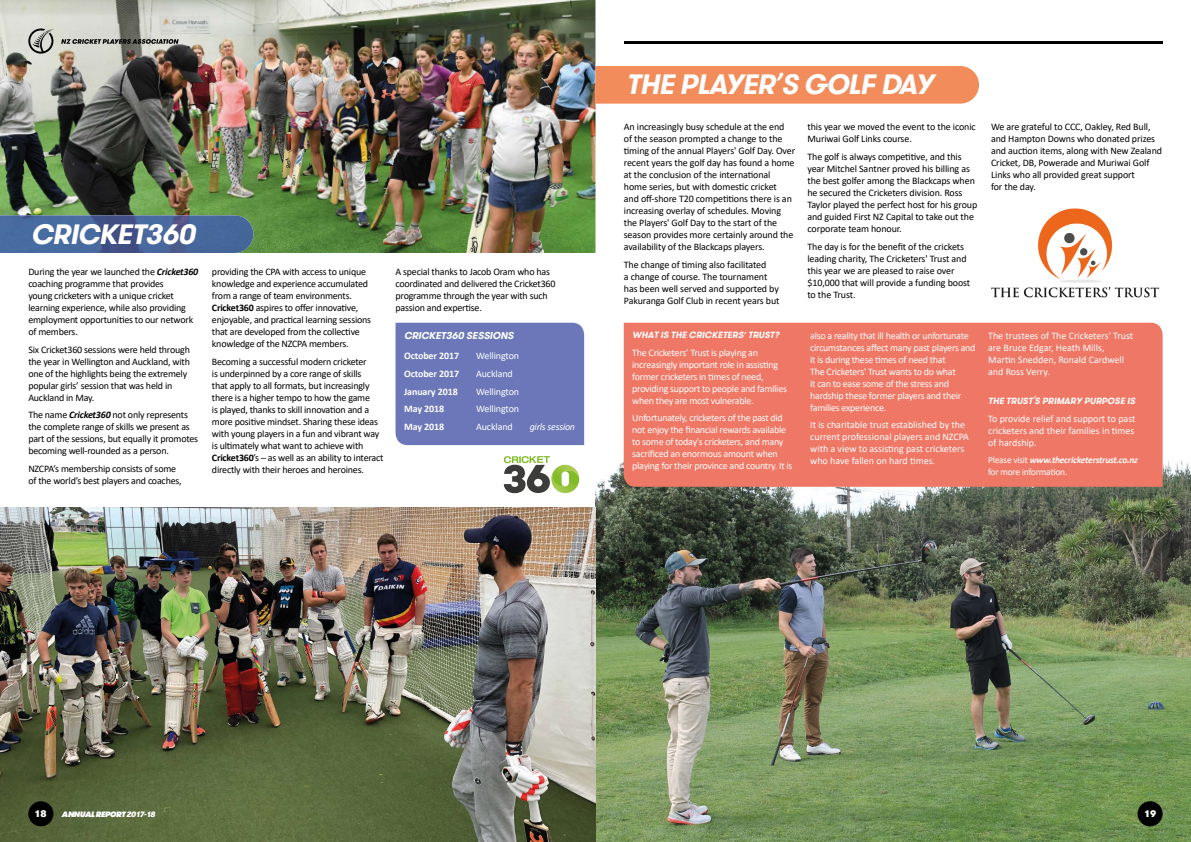
<style>
.page{position:relative;width:1191px;height:842px;background:#fff}
.page>*{position:absolute;margin:0;border:0;box-sizing:border-box;transform-origin:0 0}
.t1{font:italic 700 28px "GT Walsheim Trial";color:#fff}
.t2{font:10px/12px "Calibri";letter-spacing:-.02em;color:#000}
.t3{font:10px/12px "Calibri";letter-spacing:-.025em;color:#fff}
.t4{font:10px/12px "Calibri";color:#fff}
.t5{font:700 10px "Calibri";letter-spacing:-.01em;color:#fff}
.t6{font:italic 700 10px "GT Walsheim Trial";color:#fff}
.t7{font:italic 10px "Calibri";letter-spacing:-.025em;color:#fff}
.t8{font:900 9.6px "GT Walsheim Trial";color:#fff}
.t9{font:9.5px/12px "Calibri";letter-spacing:-.025em;color:#fff}
.t10{font:italic 700 9px "GT Walsheim Trial";color:#fff}
.t11{font:italic 800 7.8px "GT Walsheim Trial";color:#fff}
.s1{font-weight:700;font-style:italic}
.s2{font-weight:700}
.s3{font-family:"Calibri"}
.s4{font-family:"Gotham"}
.s5{font-weight:900}
</style>
<div class="page">
<img style="left:0;top:0;width:595px;height:253px">
<img style="left:595px;top:457px;width:596px;height:385px">
<div style="left:595px;top:66px;width:384px;height:38px;background:#f28c5b"></div>
<img style="left:0;top:215px;width:253px;height:38px">
<img style="left:991px;top:208px;width:168px;height:90px">
<div style="left:624px;top:323px;width:538px;height:164px;background:#ee7765"></div>
<img style="left:0;top:508px;width:595px;height:334px">
<div style="left:395px;top:323px;width:189px;height:122px;background:#6b77b8"></div>
<svg style="left:504px;top:456px;width:75px;height:37px"></svg>
<svg style="left:28px;top:29px;width:27px;height:25px"></svg>
<div style="left:28px;top:801px;width:25px;height:25px;background:#000;border-radius:50%"></div>
<div style="left:1137px;top:801px;width:25px;height:25px;background:#000;border-radius:50%"></div>
<hr style="left:624px;top:42px;width:538px;height:2px;background:#000">
<svg style="left:61px;top:39px;width:118px;height:5px"></svg>
<h1 class="t1" style="left:31px;top:223px;width:171px">CRICKET360</h1>
<p class="t2" style="left:28px;top:265px;width:171px">During the year we launched the <span class="s1">Cricket360 </span>coaching programme that provides<br>young cricketers with a unique cricket learning experience, while also providing employment opportunities to our network of members.</p>
<p class="t2" style="left:28px;top:343px;width:163px">Six Cricket360 sessions were held through the year in Wellington and Auckland, with one of the highlights being the extremely popular girls’ session that was held in Auckland in May.</p>
<p class="t2" style="left:28px;top:409px;width:171px">The name <span class="s1">Cricket360</span> not only represents the complete range of skills we present as part of the sessions, but equally it promotes becoming well-rounded as a person.</p>
<p class="t2" style="left:28px;top:462px;width:155px">NZCPA’s membership consists of some of the world’s best players and coaches,</p>
<p class="t2" style="left:212px;top:265px;width:161px">providing the CPA with access to unique knowledge and experience accumulated from a range of team environments.<br><span class="s2">Cricket360</span> aspires to offer innovative, enjoyable, and practical learning sessions that are developed from the collective knowledge of the NZCPA members.</p>
<p class="t2" style="left:212px;top:355px;width:173px">Becoming a successful modern cricketer<br>is underpinned by a core range of skills<br>that apply to all formats, but increasingly there is a higher tempo to how the game<br>is played, thanks to skill innovation and a more positive mindset. Sharing these ideas with young players in a fun and vibrant way is ultimately what want to achieve with <span class="s2">Cricket360</span>’s – as well as an ability to interact directly with their heroes and heroines.</p>
<p class="t2" style="left:395px;top:265px;width:161px">A special thanks to Jacob Oram who has coordinated and delivered the Cricket360 programme through the year with such passion and expertise.</p>
<p class="t6" style="left:404px;top:331px;width:113px">CRICKET360 SESSIONS</p>
<p class="t5" style="left:404px;top:349px;width:57px">October 2017</p>
<p class="t3" style="left:476px;top:350px;width:45px">Wellington</p>
<p class="t5" style="left:404px;top:366px;width:57px">October 2017</p>
<p class="t3" style="left:476px;top:367px;width:38px">Auckland</p>
<p class="t5" style="left:404px;top:384px;width:55px">January 2018</p>
<p class="t3" style="left:476px;top:385px;width:45px">Wellington</p>
<p class="t5" style="left:404px;top:402px;width:42px">May 2018</p>
<p class="t3" style="left:476px;top:403px;width:45px">Wellington</p>
<p class="t5" style="left:404px;top:419px;width:42px">May 2018</p>
<p class="t3" style="left:476px;top:420px;width:38px">Auckland</p>
<p class="t7" style="left:530px;top:420px;width:47px">girls session</p>
<h1 class="t1" style="left:626px;top:74px;width:308px">THE PLAYER<span class="s3">ʼ</span>S GOLF DAY</h1>
<p class="t2" style="left:624px;top:121px;width:173px">An increasingly busy schedule at the end<br>of the season prompted a change to the timing of the annual Players' Golf Day. Over recent years the golf day has found a home at the conclusion of the international home series, but with domestic cricket<br>and off-shore T20 competitions there is an increasing overlay of schedules. Moving the Players' Golf Day to the start of the season provides more certainly around the availability of the Blackcaps players.</p>
<p class="t2" style="left:624px;top:258px;width:157px">The change of timing also facilitated<br>a change of course. The tournament has been well served and supported by Pakuranga Golf Club in recent years but</p>
<p class="t10" style="left:632px;top:331px;width:150px">WHAT IS THE CRICKETERS<span class="s3">ʼ</span>TRUST<span class="s4">?</span></p>
<p class="t3" style="left:632px;top:346px;width:156px">The Cricketers’ Trust is playing an increasingly important role in assisting former cricketers in times of need, providing support to people and families when they are most vulnerable.</p>
<p class="t3" style="left:632px;top:412px;width:162px">Unfortunately, cricketers of the past did not enjoy the financial rewards available to some of today's cricketers, and many sacrificed an enormous amount when playing for their province and country. It is</p>
<p class="t2" style="left:807px;top:121px;width:170px">this year we moved the event to the iconic<br>Muriwai Golf Links course.</p>
<p class="t2" style="left:807px;top:150px;width:171px">The golf is always competitive, and this year Mitchel Santner proved his billing as the best golfer among the Blackcaps when he secured the Cricketers division. Ross Taylor played the perfect host for his group and guided First NZ Capital to take out the corporate team honour.</p>
<p class="t2" style="left:807px;top:240px;width:164px">The day is for the benefit of the crickets leading charity, The Cricketers' Trust and this year we are pleased to raise over $10,000 that will provide a funding boost to the Trust.</p>
<p class="t3" style="left:810px;top:329px;width:167px">also a reality that ill health or unfortunate circumstances affect many past players and it is during these times of need that<br>The Cricketers' Trust wants to do what<br>it can to ease some of the stress and hardship these former players and their families experience.</p>
<p class="t4" style="left:810px;top:419px;width:160px">It is charitable trust established by the current professional players and NZCPA with a view to assisting past cricketers who have fallen on hard times.</p>
<p class="t2" style="left:991px;top:121px;width:172px">We are grateful to CCC, Oakley, Red Bull, and Hampton Downs who donated prizes and auction items, along with New Zealand Cricket, DB, Powerade and Muriwai Golf Links who all provided great support<br>for the day.</p>
<p class="t4" style="left:988px;top:329px;width:147px">The trustees of The Cricketers' Trust are Bruce Edgar, Heath Mills,<br>Martin Snedden, Ronald Cardwell and Ross Verry.</p>
<p class="t10" style="left:988px;top:397px;width:150px">THE TRUST<sup>’</sup>S PRIMARY PURPOSE IS</p>
<p class="t3" style="left:988px;top:412px;width:149px;text-align:justify">To provide relief and support to past cricketers and their families in times of hardship.</p>
<p class="t9" style="left:988px;top:454px;width:151px">Please visit <span class="s1">www.thecricketerstrust.co.nz </span>for more information.</p>
<p class="t8" style="left:34px;top:809px;width:14px">18</p>
<p class="t11" style="left:62px;top:810px;width:96px">ANNUAL REPORT <span class="s5">2017-18</span></p>
<p class="t8" style="left:1144px;top:810px;width:14px">19</p>
</div>
